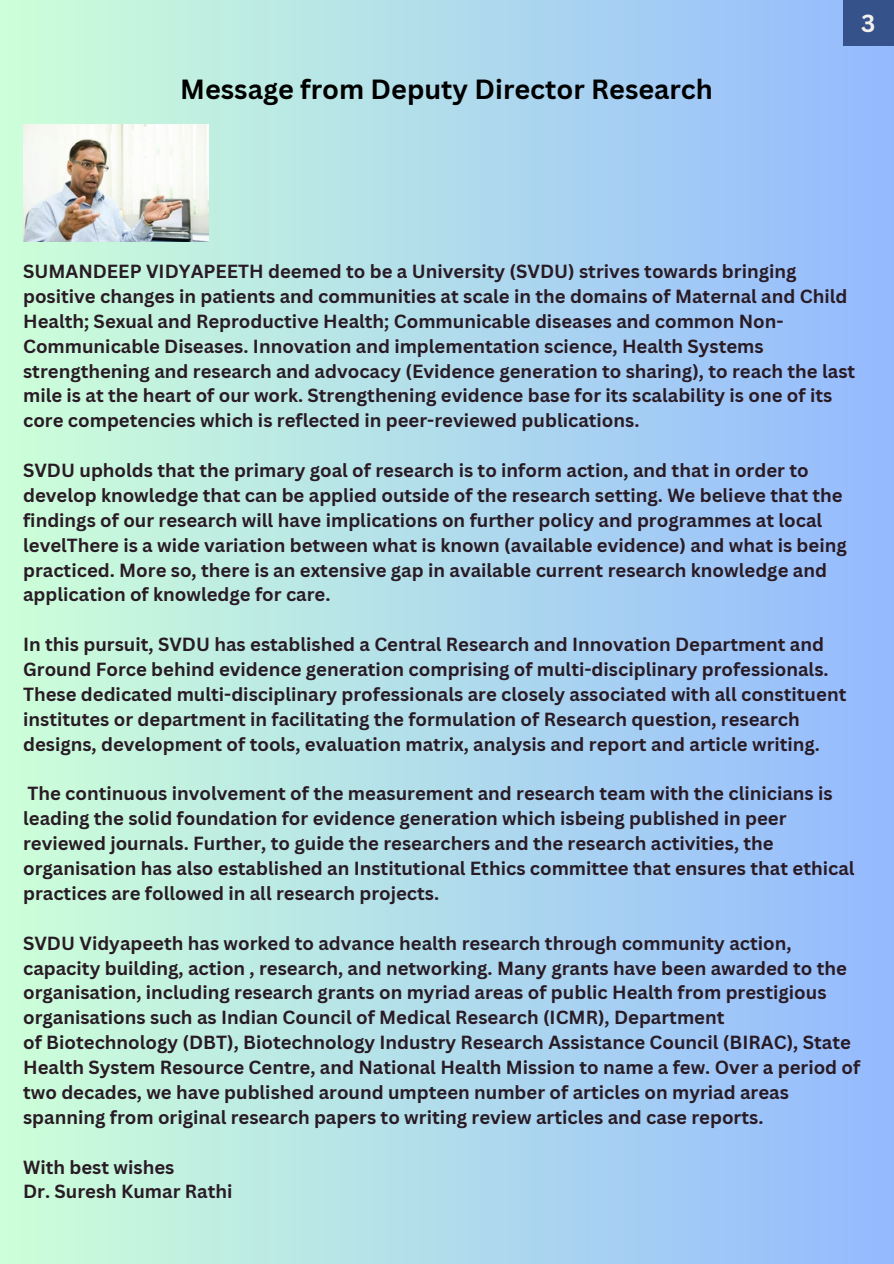
<style>
.page{position:relative;width:894px;height:1264px;background:#fff}
.page>*{position:absolute;margin:0;border:0;box-sizing:border-box;transform-origin:0 0}
.t1{font:700 27px "Canva Sans";color:#000}
.t2{font:700 24px "Canva Sans";color:#f2f0ec}
.t3{font:700 18.45px/24.9px "Canva Sans";color:#291b25}
</style>
<div class="page">
<div style="left:0;top:0;width:893px;height:1263px;background:linear-gradient(to right,#cdffd8,#94b9ff)"></div>
<img style="left:23px;top:125px;width:186px;height:117px">
<div style="left:842px;top:0;width:51px;height:46px;background:#36528b"></div>
<p class="t1" style="left:180px;top:70px;width:534px">Message from Deputy Director Research</p>
<p class="t2" style="left:861px;top:6px;width:16px">3</p>
<h1 class="t3" style="left:23px;top:258px;width:833px">SUMANDEEP VIDYAPEETH deemed to be a University (SVDU) strives towards bringing positive changes in patients and communities at scale in the domains of Maternal and Child Health; Sexual and Reproductive Health; Communicable diseases and common Non-Communicable Diseases. Innovation and implementation science, Health Systems strengthening and research and advocacy (Evidence generation to sharing), to reach the last mile is at the heart of our work. Strengthening evidence base for its scalability is one of its core competencies which is reflected in peer-reviewed publications.</h1>
<p class="t3" style="left:23px;top:457px;width:824px">SVDU upholds that the primary goal of research is to inform action, and that in order to develop knowledge that can be applied outside of the research setting. We believe that the findings of our research will have implications on further policy and programmes at local levelThere is a wide variation between what is known (available evidence) and what is being practiced. More so, there is an extensive gap in available current research knowledge and application of knowledge for care.</p>
<p class="t3" style="left:23px;top:631px;width:824px">In this pursuit, SVDU has established a Central Research and Innovation Department and Ground Force behind evidence generation comprising of multi-disciplinary professionals.<br>These dedicated multi-disciplinary professionals are closely associated with all constituent institutes or department in facilitating the formulation of Research question, research designs, development of tools, evaluation matrix, analysis and report and article writing.</p>
<p class="t3" style="left:23px;top:780px;width:832px">The continuous involvement of the measurement and research team with the clinicians is leading the solid foundation for evidence generation which isbeing published in peer reviewed journals. Further, to guide the researchers and the research activities, the organisation has also established an Institutional Ethics committee that ensures that ethical practices are followed in all research projects.</p>
<p class="t3" style="left:23px;top:930px;width:825px">SVDU Vidyapeeth has worked to advance health research through community action, capacity building, action , research, and networking. Many grants have been awarded to the organisation, including research grants on myriad areas of public Health from prestigious organisations such as Indian Council of Medical Research (ICMR), Department</p>
<p class="t3" style="left:23px;top:1029px;width:838px">of Biotechnology (DBT), Biotechnology Industry Research Assistance Council (BIRAC), State Health System Resource Centre, and National Health Mission to name a few. Over a period of two decades, we have published around umpteen number of articles on myriad areas spanning from original research papers to writing review articles and case reports.</p>
<p class="t3" style="left:23px;top:1153px;width:153px">With best wishes</p>
<p class="t3" style="left:23px;top:1178px;width:211px">Dr. Suresh Kumar Rathi</p>
</div>
